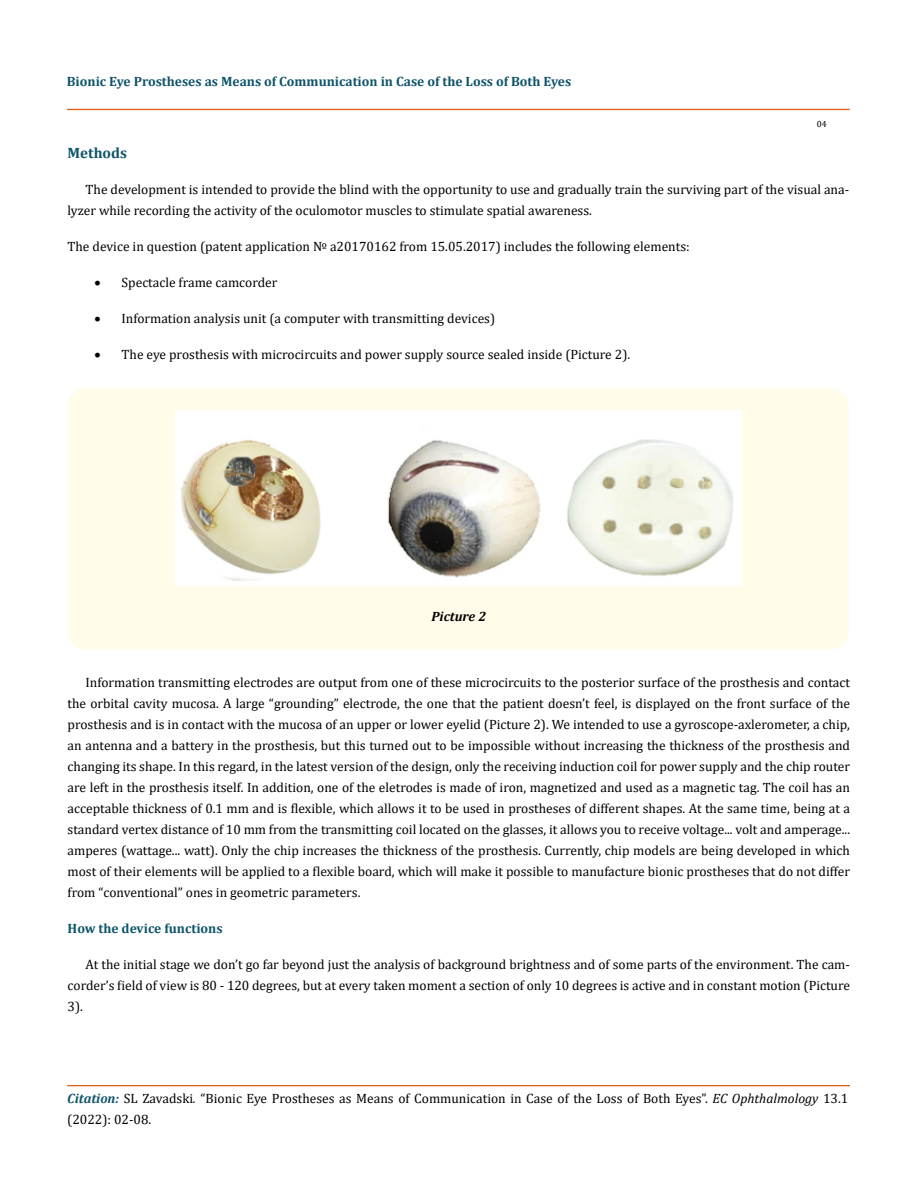
<style>
.page{position:relative;width:917px;height:1190px;background:#fff}
.page>*{position:absolute;margin:0;border:0;box-sizing:border-box;transform-origin:0 0}
.t1{font:700 15px "Cambria";color:#0e546a}
.t2{font:13.5px/21px "Cambria";color:#000}
.t3{font:700 13.5px "Cambria";color:#0e546a}
.t4{font:italic 700 13.5px "Cambria";color:#000}
.t5{font:9px "Cambria";color:#000}
.s1{font-weight:700;font-style:italic;color:#0e546a}
.s2{font-style:italic}
</style>
<div class="page">
<div style="left:67px;top:109px;width:782px;height:1px;border:1px solid #e05d1a"></div>
<div style="left:68px;top:1085px;width:781px;height:1px;border:1px solid #e05d1a"></div>
<div style="left:68px;top:388px;width:780px;height:261px;background:#fffde9;border-radius:18px"></div>
<img style="left:175px;top:410px;width:567px;height:176px">
<p class="t3" style="left:67px;top:72px;width:506px">Bionic Eye Prostheses as Means of Communication in Case of the Loss of Both Eyes</p>
<p class="t5" style="left:816px;top:118px;width:11px">04</p>
<p class="t1" style="left:68px;top:143px;width:61px">Methods</p>
<p class="t2" style="left:67px;top:179px;width:783px;text-indent:18px">The development is intended to provide the blind with the opportunity to use and gradually train the surviving part of the visual ana&shy;lyzer while recording the activity of the oculomotor muscles to stimulate spatial awareness.</p>
<p class="t2" style="left:67px;top:236px;width:623px">The device in question (patent application № a20170162 from 15.05.2017) includes the following elements:</p>
<p class="t2" style="left:94px;top:272px;width:184px">• Spectacle frame camcorder</p>
<p class="t2" style="left:94px;top:308px;width:402px">• Information analysis unit (a computer with transmitting devices)</p>
<p class="t2" style="left:94px;top:344px;width:537px">• The eye prosthesis with microcircuits and power supply source sealed inside (Picture 2).</p>
<p class="t4" style="left:431px;top:606px;width:56px">Picture 2</p>
<p class="t2" style="left:68px;top:672px;width:784px;text-align:justify;text-indent:18px">Information transmitting electrodes are output from one of these microcircuits to the posterior surface of the prosthesis and contact the orbital cavity mucosa. A large “grounding” electrode, the one that the patient doesn’t feel, is displayed on the front surface of the prosthesis and is in contact with the mucosa of an upper or lower eyelid (Picture 2). We intended to use a gyroscope-axlerometer, a chip, an antenna and a battery in the prosthesis, but this turned out to be impossible without increasing the thickness of the prosthesis and changing its shape. In this regard, in the latest version of the design, only the receiving induction coil for power supply and the chip router are left in the prosthesis itself. In addition, one of the eletrodes is made of iron, magnetized and used as a magnetic tag. The coil has an acceptable thickness of 0.1 mm and is flexible, which allows it to be used in prostheses of different shapes. At the same time, being at a standard vertex distance of 10 mm from the transmitting coil located on the glasses, it allows you to receive voltage... volt and amperage... amperes (wattage... watt). Only the chip increases the thickness of the prosthesis. Currently, chip models are being developed in which most of their elements will be applied to a flexible board, which will make it possible to manufacture bionic prostheses that do not differ from “conventional” ones in geometric parameters.</p>
<p class="t3" style="left:68px;top:919px;width:156px">How the device functions</p>
<p class="t2" style="left:68px;top:954px;width:784px;text-align:justify;text-indent:18px">At the initial stage we don’t go far beyond just the analysis of background brightness and of some parts of the environment. The cam&shy;corder’s field of view is 80 - 120 degrees, but at every taken moment a section of only 10 degrees is active and in constant motion (Picture 3).</p>
<p class="t2" style="left:67px;top:1087px;width:782px"><span class="s1">Citation:</span> SL Zavadski<span class="s2">.</span> “Bionic Eye Prostheses as Means of Communication in Case of the Loss of Both Eyes”. <span class="s2">EC Ophthalmology</span> 13.1 (2022): 02-08.</p>
</div>
